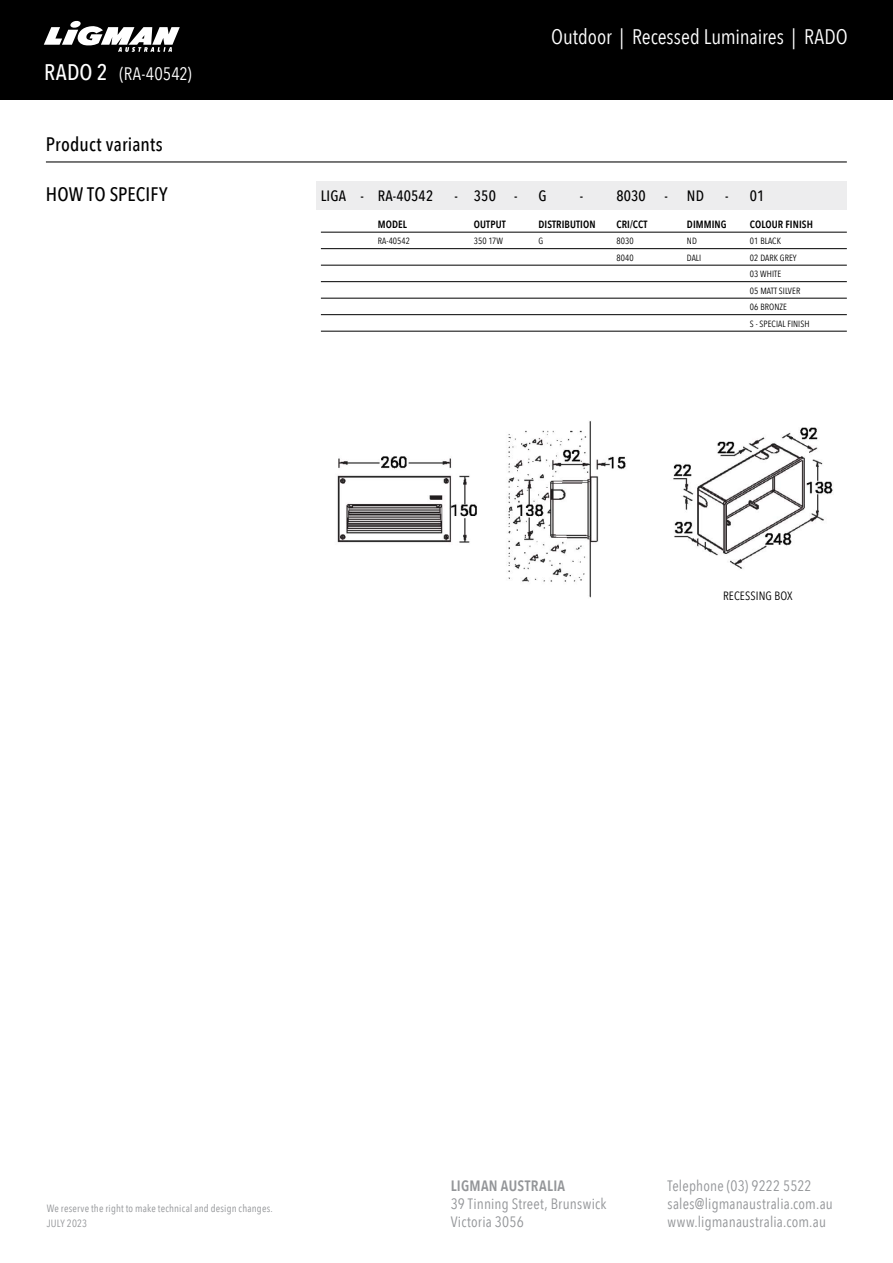
<style>
.page{position:relative;width:893px;height:1263px;background:#fff}
.page>*{position:absolute;margin:0;border:0;box-sizing:border-box;transform-origin:0 0}
.t1{font:21px "Avenir Next Condensed";color:#fff}
.t2{font:500 19.5px "Avenir Next Condensed";letter-spacing:.005em;color:#000}
.t3{font:18px "Avenir Next Condensed";letter-spacing:.005em;color:#fff}
.t4{font:15px/18px "Avenir Next Condensed";letter-spacing:.01em;color:#939598}
.t5{font:500 15px "Avenir Next Condensed";letter-spacing:.01em;color:#000}
.t6{font:600 15px "Avenir Next Condensed";letter-spacing:.02em;color:#939598}
.t7{font:12px "Avenir Next Condensed";letter-spacing:.01em;color:#000}
.t8{font:10.5px/15px "Avenir Next Condensed";letter-spacing:.02em;color:#939598}
.t9{font:600 10.5px "Avenir Next Condensed";letter-spacing:.01em;color:#000}
.t10{font:9px/16.5px "Avenir Next Condensed";letter-spacing:.01em;color:#000}
.s1{font-weight:500;font-size:22.5px}
</style>
<div class="page">
<div style="left:316px;top:181px;width:531px;height:28px;background:#ededee"></div>
<hr style="left:321px;top:232px;width:526px;height:1px;background:#000">
<hr style="left:321px;top:248px;width:526px;height:1px;background:#000">
<hr style="left:321px;top:265px;width:526px;height:1px;background:#000">
<hr style="left:321px;top:281px;width:526px;height:1px;background:#000">
<hr style="left:321px;top:298px;width:526px;height:1px;background:#000">
<hr style="left:321px;top:314px;width:526px;height:1px;background:#000">
<hr style="left:321px;top:331px;width:526px;height:1px;background:#000">
<hr style="left:46px;top:161px;width:801px;height:1px;background:#000">
<div style="left:0;top:0;width:893px;height:99px;background:#000"></div>
<svg style="left:44px;top:20px;width:136px;height:32px"></svg>
<img style="left:337px;top:421px;width:496px;height:177px">
<div style="left:708px;top:588px;width:100px;height:20px;background:#fff"></div>
<p class="t3" style="left:44px;top:58px;width:149px"><span class="s1">RADO 2</span> (RA-40542)</p>
<h1 class="t1" style="left:551px;top:19px;width:298px">Outdoor | Recessed Luminaires | RADO</h1>
<h2 class="t2" style="left:46px;top:132px;width:118px">Product variants</h2>
<h2 class="t2" style="left:46px;top:182px;width:123px">HOW TO SPECIFY</h2>
<p class="t5" style="left:321px;top:186px;width:114px">LIGA - RA-40542</p>
<p class="t5" style="left:454px;top:186px;width:65px">- 350 -</p>
<p class="t5" style="left:538px;top:186px;width:10px">G</p>
<p class="t5" style="left:580px;top:186px;width:90px">- 8030 -</p>
<p class="t5" style="left:687px;top:186px;width:19px">ND</p>
<p class="t5" style="left:725px;top:186px;width:41px">- 01</p>
<p class="t9" style="left:378px;top:215px;width:31px">MODEL</p>
<p class="t9" style="left:474px;top:215px;width:33px">OUTPUT</p>
<p class="t9" style="left:538px;top:215px;width:59px">DISTRIBUTION</p>
<p class="t9" style="left:616px;top:215px;width:32px">CRI/CCT</p>
<p class="t9" style="left:687px;top:215px;width:41px">DIMMING</p>
<p class="t9" style="left:750px;top:215px;width:64px">COLOUR FINISH</p>
<p class="t10" style="left:378px;top:232px;width:34px">RA-40542</p>
<p class="t10" style="left:474px;top:232px;width:31px">350 17W</p>
<p class="t10" style="left:538px;top:232px;width:6px">G</p>
<p class="t10" style="left:616px;top:232px;width:19px">8030</p>
<p class="t10" style="left:687px;top:232px;width:12px">ND</p>
<p class="t10" style="left:750px;top:232px;width:33px">01 BLACK</p>
<p class="t10" style="left:616px;top:249px;width:19px">8040</p>
<p class="t10" style="left:687px;top:249px;width:16px">DALI</p>
<p class="t10" style="left:750px;top:249px;width:61px">02 DARK GREY<br>03 WHITE<br>05 MATT SILVER<br>06 BRONZE<br>S - SPECIAL FINISH</p>
<p class="t7" style="left:723px;top:585px;width:71px">RECESSING BOX</p>
<p class="t8" style="left:47px;top:1200px;width:227px">We reserve the right to make technical and design changes.<br>JULY 2023</p>
<p class="t6" style="left:451px;top:1172px;width:116px">LIGMAN AUSTRALIA</p>
<p class="t4" style="left:451px;top:1194px;width:157px">39 Tinning Street, Brunswick<br>Victoria 3056</p>
<p class="t4" style="left:667px;top:1176px;width:167px">Telephone (03) 9222 5522 sales@ligmanaustralia.com.au www.ligmanaustralia.com.au</p>
</div>
